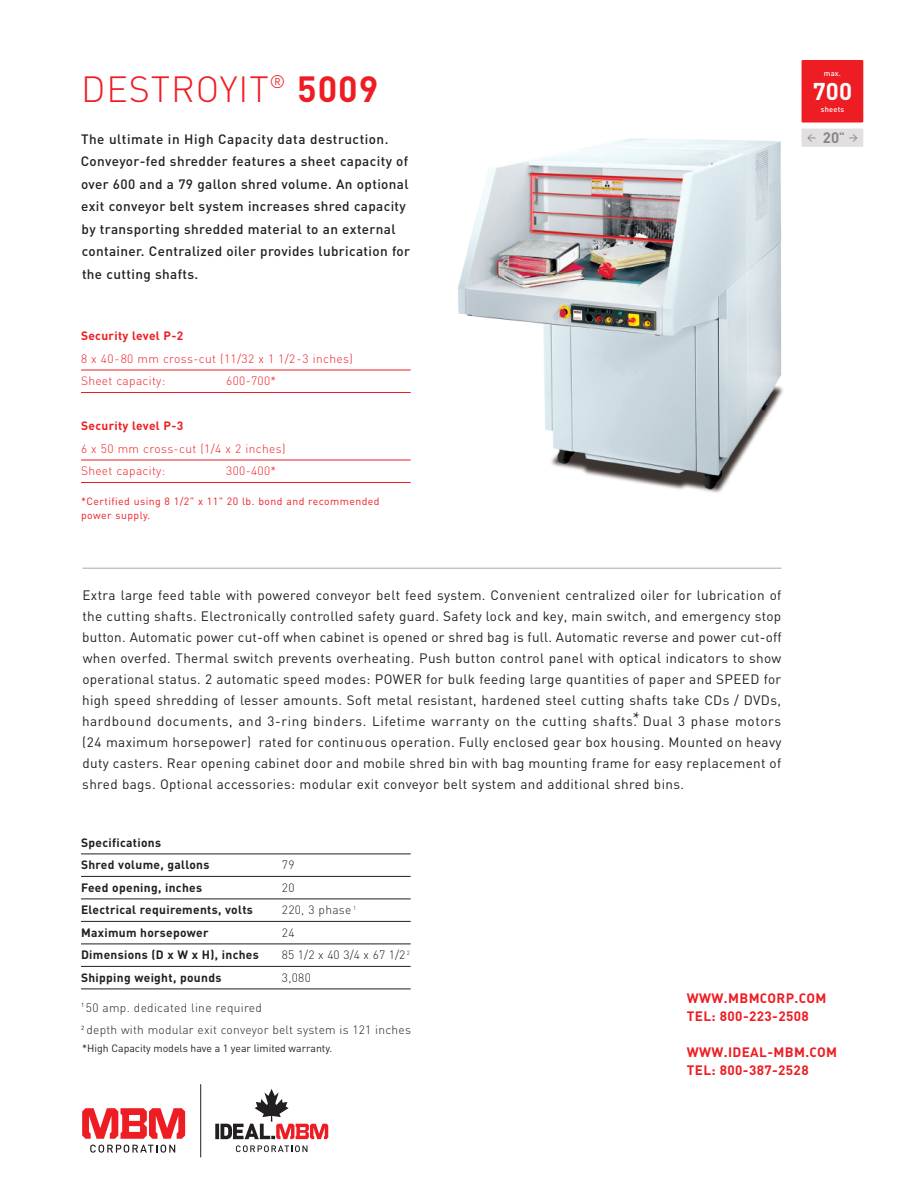
<style>
.page{position:relative;width:918px;height:1188px;background:#fff}
.page>*{position:absolute;margin:0;border:0;box-sizing:border-box;transform-origin:0 0}
.t1{font:300 36px "DIN";letter-spacing:.025em;color:#ee1d23}
.t2{font:700 24px "DIN";color:#fff}
.t3{font:18px "Minion Pro";color:#231f20}
.t4{font:15px "DIN Cond Regular Expert";color:#878787}
.t5{font:13.5px/21px "DIN";letter-spacing:.025em;color:#231f20;text-align:justify}
.t6{font:500 13.5px/22.5px "DIN";letter-spacing:.025em;color:#231f20}
.t7{font:700 13.5px/18px "DIN";letter-spacing:.025em;color:#ee1d23}
.t8{font:300 12px/22.5px "DIN";letter-spacing:.025em;color:#ee1d23}
.t9{font:700 12px/22.5px "DIN";letter-spacing:.025em;color:#231f20}
.t10{font:300 12px/22.5px "DIN";letter-spacing:.02em;color:#231f20}
.t11{font:10.5px/13.5px "DIN";letter-spacing:.04em;color:#ee1d23}
.t12{font:10.5px "DIN";color:#231f20}
.t13{font:500 7.5px "DIN";letter-spacing:.025em;color:#fff}
.s1{font-weight:700}
.s2{font-family:"DIN";font-weight:700}
.s3{font-family:"DIN";font-weight:700;font-size:12px}
</style>
<div class="page">
<img style="left:458px;top:138px;width:325px;height:355px">
<hr style="left:81px;top:370px;width:330px;height:1px;background:#ee1d23">
<hr style="left:81px;top:392px;width:330px;height:1px;background:#ee1d23">
<hr style="left:81px;top:460px;width:330px;height:1px;background:#ee1d23">
<hr style="left:81px;top:482px;width:330px;height:1px;background:#ee1d23">
<hr style="left:82px;top:568px;width:700px;height:1px;background:#a8a9ad">
<svg style="left:90px;top:1145px;width:85px;height:8px"></svg>
<svg style="left:82px;top:1108px;width:103px;height:31px"></svg>
<svg style="left:236px;top:1145px;width:71px;height:7px"></svg>
<svg style="left:215px;top:1124px;width:4px;height:15px"></svg>
<svg style="left:220px;top:1089px;width:108px;height:50px"></svg>
<hr style="left:200px;top:1084px;width:1px;height:73px;background:#231f20">
<hr style="left:81px;top:854px;width:330px;height:1px;background:#231f20">
<hr style="left:81px;top:876px;width:330px;height:1px;background:#231f20">
<hr style="left:81px;top:899px;width:330px;height:1px;background:#231f20">
<hr style="left:81px;top:921px;width:330px;height:1px;background:#231f20">
<hr style="left:81px;top:944px;width:330px;height:1px;background:#231f20">
<hr style="left:81px;top:966px;width:330px;height:1px;background:#231f20">
<hr style="left:81px;top:989px;width:330px;height:1px;background:#231f20">
<div style="left:802px;top:60px;width:61px;height:63px;background:#ee1d23"></div>
<div style="left:802px;top:129px;width:61px;height:18px;background:#e1dfdf"></div>
<p class="t1" style="left:81px;top:67px;width:299px">DESTROYIT<sup>®</sup> <span class="s1">5009</span></p>
<p class="t6" style="left:81px;top:127px;width:331px">The ultimate in High Capacity data destruction.<br>Conveyor-fed shredder features a sheet capacity of over 600 and a 79 gallon shred volume. An optional exit conveyor belt system increases shred capacity by transporting shredded material to an external container. Centralized oiler provides lubrication for the cutting shafts.</p>
<p class="t8" style="left:81px;top:325px;width:273px"><span class="s1">Security level P-2<br></span>8 x 40-80 mm cross-cut (11/32 x 1 1/2-3 inches)<br>Sheet capacity:</p>
<p class="t8" style="left:226px;top:370px;width:51px">600-700*</p>
<p class="t8" style="left:81px;top:415px;width:206px"><span class="s1">Security level P-3<br></span>6 x 50 mm cross-cut (1/4 x 2 inches)<br>Sheet capacity:</p>
<p class="t8" style="left:226px;top:460px;width:51px">300-400*</p>
<p class="t11" style="left:81px;top:495px;width:300px">*Certified using 8 1/2" x 11" 20 lb. bond and recommended power supply.</p>
<p class="t13" style="left:824px;top:69px;width:19px">max.</p>
<p class="t2" style="left:813px;top:76px;width:41px">700</p>
<p class="t13" style="left:821px;top:105px;width:25px">sheets</p>
<p class="t4" style="left:807px;top:128px;width:53px">v <span class="s2">20</span><span class="s3">"</span> w</p>
<p class="t5" style="left:82px;top:584px;width:701px">Extra large feed table with powered conveyor belt feed system. Convenient centralized oiler for lubrication of the cutting shafts. Electronically controlled safety guard. Safety lock and key, main switch, and emergency stop button. Automatic power cut-off when cabinet is opened or shred bag is full. Automatic reverse and power cut-off when overfed. Thermal switch prevents overheating. Push button control panel with optical indicators to show operational status. 2 automatic speed modes: POWER for bulk feeding large quantities of paper and SPEED for high speed shredding of lesser amounts. Soft metal resistant, hardened steel cutting shafts take CDs / DVDs, hardbound documents, and 3-ring binders. Lifetime warranty on the cutting shafts. Dual 3 phase motors (24 maximum horsepower) rated for continuous operation. Fully enclosed gear box housing. Mounted on heavy duty casters. Rear opening cabinet door and mobile shred bin with bag mounting frame for easy replacement of shred bags. Optional accessories: modular exit conveyor belt system and additional shred bins.</p>
<p class="t3" style="left:633px;top:706px;width:9px">*</p>
<p class="t9" style="left:81px;top:831px;width:130px">Specifications<br>Shred volume, gallons</p>
<p class="t10" style="left:282px;top:854px;width:14px">79</p>
<p class="t9" style="left:81px;top:876px;width:123px">Feed opening, inches</p>
<p class="t10" style="left:282px;top:876px;width:14px">20</p>
<p class="t9" style="left:81px;top:898px;width:173px">Electrical requirements, volts</p>
<p class="t10" style="left:282px;top:899px;width:76px">220, 3 phase <sup>1</sup></p>
<p class="t9" style="left:81px;top:921px;width:129px">Maximum horsepower</p>
<p class="t10" style="left:282px;top:921px;width:14px">24</p>
<p class="t9" style="left:81px;top:943px;width:179px">Dimensions (D x W x H), inches</p>
<p class="t10" style="left:282px;top:944px;width:130px">85 1/2 x 40 3/4 x 67 1/2 <sup>2</sup></p>
<p class="t9" style="left:81px;top:966px;width:142px">Shipping weight, pounds</p>
<p class="t10" style="left:282px;top:966px;width:31px">3,080</p>
<p class="t10" style="left:81px;top:996px;width:331px"><sup>1</sup> 50 amp. dedicated line required<br><sup>2</sup> depth with modular exit conveyor belt system is 121 inches</p>
<p class="t12" style="left:82px;top:1041px;width:251px">*High Capacity models have a 1 year limited warranty.</p>
<p class="t7" style="left:687px;top:988px;width:141px">WWW.MBMCORP.COM<br>TEL: 800-223-2508</p>
<p class="t7" style="left:687px;top:1042px;width:152px">WWW.IDEAL-MBM.COM<br>TEL: 800-387-2528</p>
</div>
